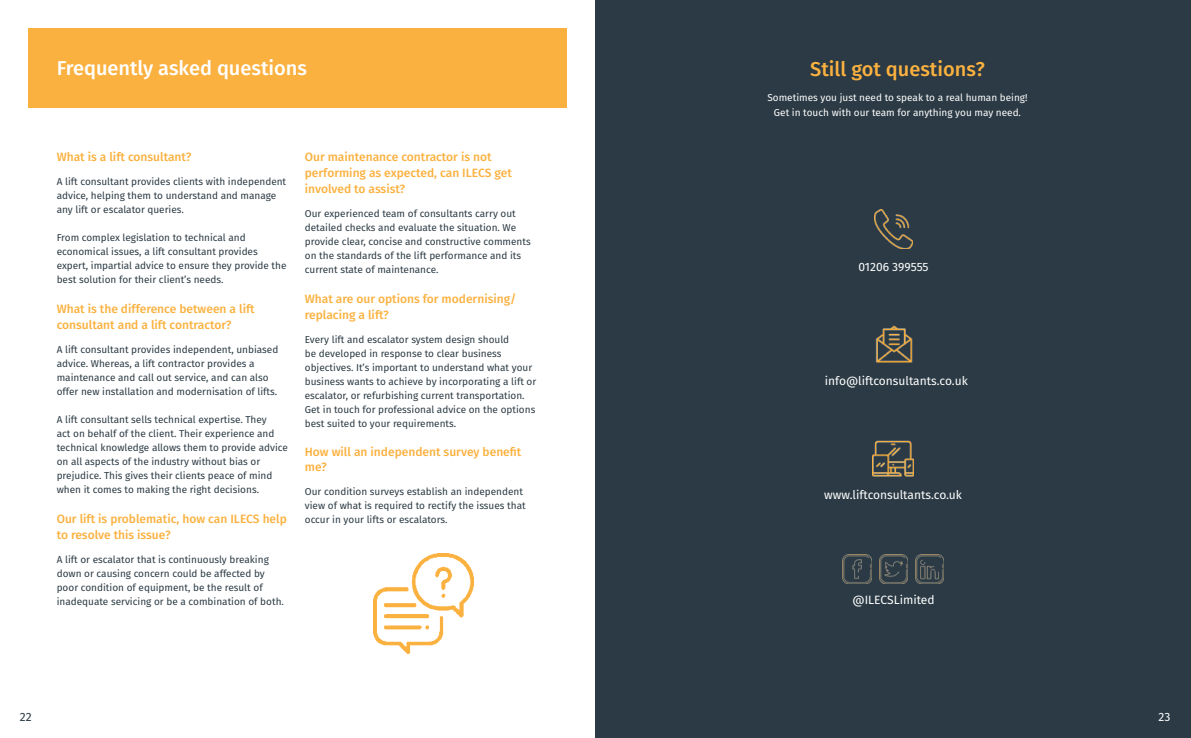
<style>
.page{position:relative;width:1191px;height:738px;background:#fff}
.page>*{position:absolute;margin:0;border:0;box-sizing:border-box;transform-origin:0 0}
.t1{font:500 20px "Fira Sans";color:#fff}
.t2{font:500 20px "Fira Sans";color:#fbb13f}
.t3{font:500 12px/16px "Fira Sans";color:#fbb13f}
.t4{font:12px "Fira Sans";color:#fff}
.t5{font:12px "Fira Sans";color:#2b3a44}
.t6{font:10px/14px "Fira Sans";color:#2b3a44}
.t7{font:10px/15px "Fira Sans";color:#fff;text-align:center}
</style>
<div class="page">
<div style="left:595px;top:0;width:596px;height:737px;background:#2b3a44"></div>
<div style="left:28px;top:28px;width:539px;height:80px;background:#fbb13f"></div>
<img style="left:373px;top:553px;width:100px;height:100px">
<img style="left:873px;top:440px;width:40px;height:36px">
<img style="left:875px;top:325px;width:37px;height:37px">
<img style="left:874px;top:210px;width:39px;height:38px">
<img style="left:915px;top:554px;width:28px;height:28px">
<img style="left:879px;top:554px;width:28px;height:28px">
<img style="left:842px;top:554px;width:29px;height:28px">
<h1 class="t1" style="left:57px;top:54px;width:252px">Frequently asked questions</h1>
<h1 class="t2" style="left:810px;top:55px;width:176px">Still got questions?</h1>
<p class="t7" style="left:767px;top:90px;width:262px">Sometimes you just need to speak to a real human being!<br>Get in touch with our team for anything you may need.</p>
<p class="t3" style="left:57px;top:148px;width:136px">What is a lift consultant?</p>
<p class="t6" style="left:57px;top:174px;width:231px">A lift consultant provides clients with independent advice, helping them to understand and manage any lift or escalator queries.</p>
<p class="t6" style="left:57px;top:230px;width:231px">From complex legislation to technical and economical issues, a lift consultant provides expert, impartial advice to ensure they provide the best solution for their client’s needs.</p>
<p class="t3" style="left:57px;top:300px;width:199px">What is the difference between a lift consultant and a lift contractor?</p>
<p class="t6" style="left:57px;top:342px;width:223px">A lift consultant provides independent, unbiased advice. Whereas, a lift contractor provides a maintenance and call out service, and can also offer new installation and modernisation of lifts.</p>
<p class="t6" style="left:57px;top:412px;width:233px">A lift consultant sells technical expertise. They<br>act on behalf of the client. Their experience and technical knowledge allows them to provide advice on all aspects of the industry without bias or prejudice. This gives their clients peace of mind when it comes to making the right decisions.</p>
<p class="t3" style="left:57px;top:510px;width:232px">Our lift is problematic, how can ILECS help to resolve this issue?</p>
<p class="t6" style="left:57px;top:552px;width:229px">A lift or escalator that is continuously breaking down or causing concern could be affected by poor condition of equipment, be the result of inadequate servicing or be a combination of both.</p>
<p class="t3" style="left:305px;top:148px;width:208px">Our maintenance contractor is not performing as expected, can ILECS get involved to assist?</p>
<p class="t6" style="left:305px;top:206px;width:227px">Our experienced team of consultants carry out detailed checks and evaluate the situation. We provide clear, concise and constructive comments on the standards of the lift performance and its current state of maintenance.</p>
<p class="t3" style="left:305px;top:290px;width:213px">What are our options for modernising/ replacing a lift?</p>
<p class="t6" style="left:305px;top:332px;width:233px">Every lift and escalator system design should<br>be developed in response to clear business objectives. It’s important to understand what your business wants to achieve by incorporating a lift or escalator, or refurbishing current transportation.<br>Get in touch for professional advice on the options best suited to your requirements.</p>
<p class="t3" style="left:305px;top:444px;width:218px;line-height:15px">How will an independent survey benefit me?</p>
<p class="t6" style="left:305px;top:484px;width:222px">Our condition surveys establish an independent view of what is required to rectify the issues that occur in your lifts or escalators.</p>
<p class="t4" style="left:858px;top:258px;width:72px">01206 399555</p>
<p class="t4" style="left:824px;top:372px;width:145px">info@liftconsultants.co.uk</p>
<p class="t4" style="left:824px;top:486px;width:139px">www.liftconsultants.co.uk</p>
<p class="t4" style="left:852px;top:590px;width:84px">@ILECSLimited</p>
<p class="t5" style="left:20px;top:707px;width:13px">22</p>
<p class="t4" style="left:1158px;top:707px;width:13px">23</p>
</div>
